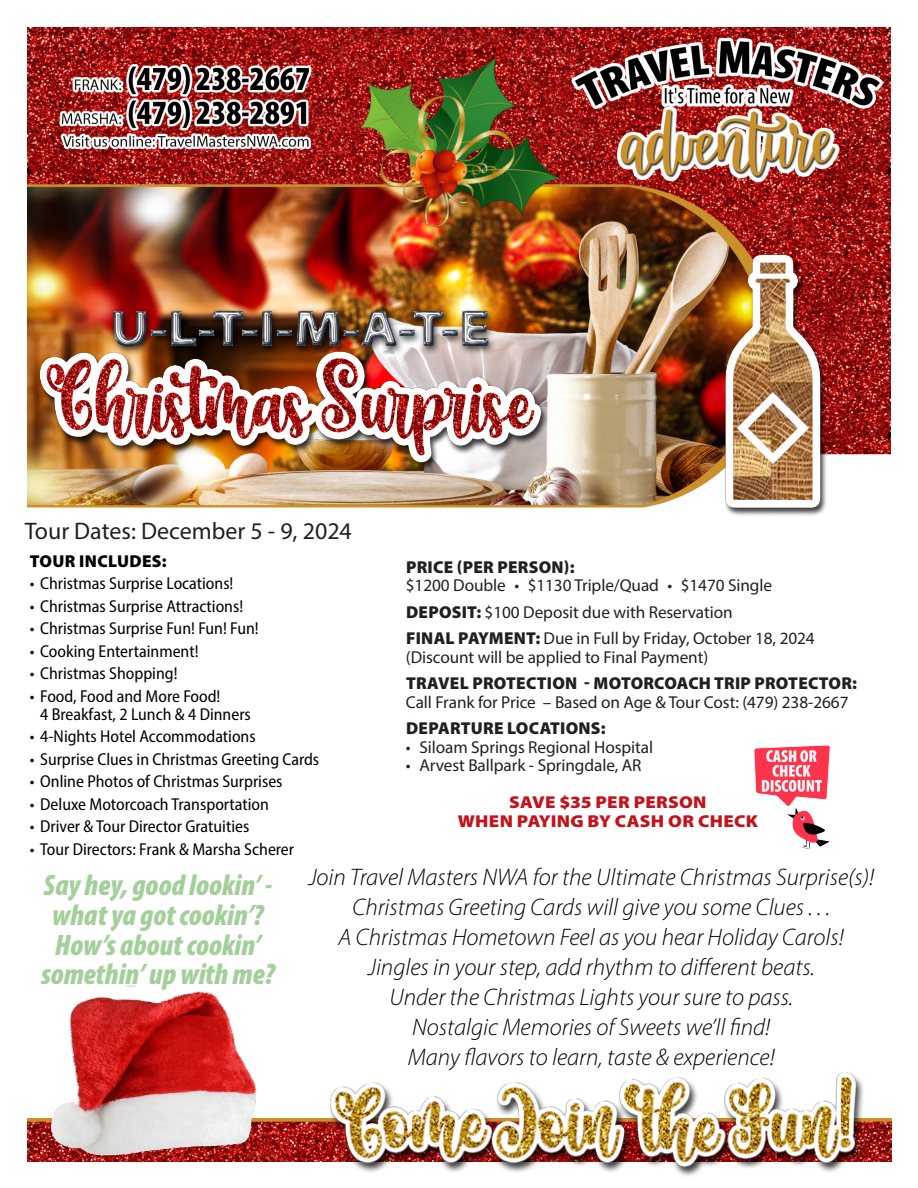
<style>
.page{position:relative;width:918px;height:1188px;background:#fff}
.page>*{position:absolute;margin:0;border:0;box-sizing:border-box;transform-origin:0 0}
.t1{font:italic 900 condensed 29.7px/29.7px "Myriad Pro";color:#a3cf9a}
.t2{font:italic 300 24px/30px "Myriad Pro";color:#010000;text-align:center}
.t3{font:24px "Myriad Pro";color:#231f20}
.t4{font:semi-condensed 17.25px/18px "Myriad Pro";color:#010000}
.t5{font:17.25px/18.8px "Myriad Pro";letter-spacing:-.005em;color:#231f20}
.t6{font:900 17.25px/18.8px "Myriad Pro";letter-spacing:.015em;color:#c4121a;text-align:center;scale:1.1 1}
.t7{font:900 17.25px "Myriad Pro";letter-spacing:.015em;color:#231f20}
.t8{font:900 17.25px "Myriad Pro";letter-spacing:.02em;color:#010000}
.s1{font-weight:900}
</style>
<div class="page">
<img style="left:28px;top:1119px;width:22px;height:43px">
<img style="left:754px;top:745px;width:76px;height:104px">
<img style="left:27px;top:27px;width:864px;height:481px">
<img style="left:258px;top:1073px;width:634px;height:103px">
<img style="left:38px;top:308px;width:510px;height:164px">
<img style="left:323px;top:27px;width:270px;height:244px">
<img style="left:50px;top:986px;width:208px;height:176px">
<img style="left:694px;top:246px;width:158px;height:270px">
<p class="t3" style="left:25px;top:517px;width:329px">Tour Dates: December 5 - 9, 2024</p>
<p class="t8" style="left:30px;top:549px;width:138px">TOUR INCLUDES:</p>
<p class="t4" style="left:30px;top:574px;width:205px">• Christmas Surprise Locations!</p>
<p class="t4" style="left:30px;top:597px;width:215px">• Christmas Surprise Attractions!</p>
<p class="t4" style="left:30px;top:619px;width:231px">• Christmas Surprise Fun! Fun! Fun!</p>
<p class="t4" style="left:30px;top:642px;width:170px">• Cooking Entertainment!</p>
<p class="t4" style="left:30px;top:664px;width:149px">• Christmas Shopping!</p>
<p class="t4" style="left:40px;top:687px;width:212px;text-indent:-11px">• Food, Food and More Food!<br>4 Breakfast, 2 Lunch &amp; 4 Dinners</p>
<p class="t4" style="left:30px;top:727px;width:228px">• 4-Nights Hotel Accommodations</p>
<p class="t4" style="left:30px;top:750px;width:291px">• Surprise Clues in Christmas Greeting Cards</p>
<p class="t4" style="left:30px;top:772px;width:254px">• Online Photos of Christmas Surprises</p>
<p class="t4" style="left:30px;top:795px;width:241px">• Deluxe Motorcoach Transportation</p>
<p class="t4" style="left:30px;top:817px;width:221px">• Driver &amp; Tour Director Gratuities</p>
<p class="t4" style="left:30px;top:840px;width:266px">• Tour Directors: Frank &amp; Marsha Scherer</p>
<p class="t7" style="left:406px;top:555px;width:170px">PRICE (PER PERSON):</p>
<p class="t5" style="left:406px;top:576px;width:368px">$1200 Double • $1130 Triple/Quad • $1470 Single</p>
<p class="t5" style="left:406px;top:602px;width:328px"><span class="s1">DEPOSIT:</span> $100 Deposit due with Reservation</p>
<p class="t5" style="left:406px;top:629px;width:410px"><span class="s1">FINAL PAYMENT:</span> Due in Full by Friday, October 18, 2024 (Discount will be applied to Final Payment)</p>
<p class="t5" style="left:406px;top:674px;width:453px"><span class="s1">TRAVEL PROTECTION - MOTORCOACH TRIP PROTECTOR:<br></span>Call Frank for Price – Based on Age &amp; Tour Cost: (479) 238-2667</p>
<p class="t7" style="left:406px;top:717px;width:201px">DEPARTURE LOCATIONS:</p>
<p class="t5" style="left:406px;top:737px;width:249px">• Siloam Springs Regional Hospital</p>
<p class="t5" style="left:406px;top:756px;width:237px">• Arvest Ballpark - Springdale, AR</p>
<p class="t6" style="left:458px;top:792px;width:275px">SAVE $35 PER PERSON<br>WHEN PAYING BY CASH OR CHECK</p>
<p class="t1" style="left:43px;top:870px;width:230px">Say hey, good lookin’ - what ya got cookin’?</p>
<p class="t1" style="left:41px;top:929px;width:235px;text-align:center">How’s about cookin’ somethin’ up with me?</p>
<p class="t2" style="left:308px;top:862px;width:568px">Join Travel Masters NWA for the Ultimate Christmas Surprise(s)!</p>
<p class="t2" style="left:339px;top:892px;width:507px">Christmas Greeting Cards will give you some Clues . . .<br>A Christmas Hometown Feel as you hear Holiday Carols!<br>Jingles in your step, add rhythm to different beats.<br>Under the Christmas Lights your sure to pass.<br>Nostalgic Memories of Sweets we’ll find!</p>
<p class="t2" style="left:408px;top:1042px;width:369px">Many flavors to learn, taste &amp; experience!</p>
</div>
